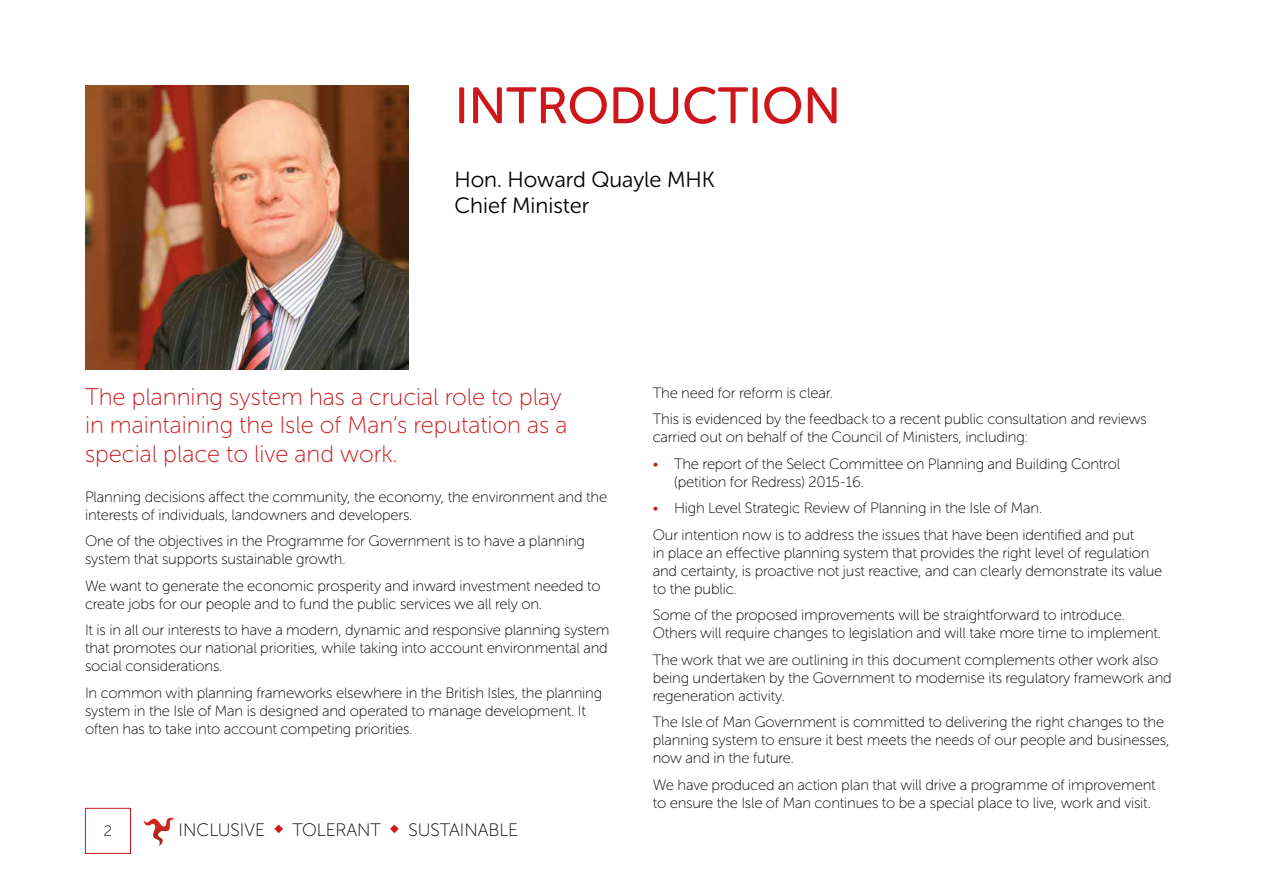
<style>
.page{position:relative;width:1263px;height:893px;background:#fff}
.page>*{position:absolute;margin:0;border:0;box-sizing:border-box;transform-origin:0 0}
.t1{font:51px "Museo Sans Rounded 500";letter-spacing:-.005em;color:#cd171a}
.t2{font:24px/28.8px "Museo Sans Rounded 100";color:#cd171a}
.t3{font:22.05px/26.4px "Museo Sans Rounded 300";color:#000}
.t4{font:18px "Museo Sans Rounded 100";color:#000}
.t5{font:15px/18px "Museo Sans Rounded 100";letter-spacing:-.01em;color:#000}
.s1{color:#cd171a}
</style>
<div class="page">
<div style="left:85px;top:808px;width:46px;height:46px;background:#fff;border:1px solid #cd171a"></div>
<svg style="left:143px;top:818px;width:31px;height:28px"></svg>
<img style="left:85px;top:85px;width:323px;height:285px">
<h1 class="t1" style="left:455px;top:78px;width:388px">INTRODUCTION</h1>
<h3 class="t3" style="left:455px;top:166px;width:262px">Hon. Howard Quayle MHK<br>Chief Minister</h3>
<h2 class="t2" style="left:85px;top:382px;width:484px">The planning system has a crucial role to play in maintaining the Isle of Man’s reputation as a special place to live and work.</h2>
<p class="t5" style="left:85px;top:487px;width:524px">Planning decisions affect the community, the economy, the environment and the interests of individuals, landowners and developers.</p>
<p class="t5" style="left:85px;top:532px;width:501px">One of the objectives in the Programme for Government is to have a planning system that supports sustainable growth.</p>
<p class="t5" style="left:85px;top:576px;width:517px">We want to generate the economic prosperity and inward investment needed to create jobs for our people and to fund the public services we all rely on.</p>
<p class="t5" style="left:85px;top:621px;width:526px;text-align:justify">It is in all our interests to have a modern, dynamic and responsive planning system that promotes our national priorities, while taking into account environmental and social considerations.</p>
<p class="t5" style="left:85px;top:684px;width:519px">In common with planning frameworks elsewhere in the British Isles, the planning system in the Isle of Man is designed and operated to manage development. It often has to take into account competing priorities.</p>
<p class="t5" style="left:104px;top:822px;width:10px">2</p>
<p class="t4" style="left:179px;top:820px;width:341px">INCLUSIVE <sup>◆</sup> TOLERANT <sup>◆</sup> SUSTAINABLE</p>
<p class="t5" style="left:653px;top:380px;width:495px;line-height:26.5px">The need for reform is clear.<br>This is evidenced by the feedback to a recent public consultation and reviews</p>
<p class="t5" style="left:653px;top:428px;width:377px">carried out on behalf of the Council of Ministers, including:</p>
<p class="t5" style="left:674px;top:455px;width:448px;text-indent:-21px"><span class="s1">•</span> The report of the Select Committee on Planning and Building Control (petition for Redress) 2015-16.</p>
<p class="t5" style="left:653px;top:495px;width:483px;line-height:26.5px"><span class="s1">•</span> High Level Strategic Review of Planning in the Isle of Man.<br>Our intention now is to address the issues that have been identified and put</p>
<p class="t5" style="left:653px;top:544px;width:511px">in place an effective planning system that provides the right level of regulation and certainty, is proactive not just reactive, and can clearly demonstrate its value to the public.</p>
<p class="t5" style="left:653px;top:606px;width:510px">Some of the proposed improvements will be straightforward to introduce.<br>Others will require changes to legislation and will take more time to implement.</p>
<p class="t5" style="left:653px;top:651px;width:521px">The work that we are outlining in this document complements other work also being undertaken by the Government to modernise its regulatory framework and regeneration activity.</p>
<p class="t5" style="left:653px;top:713px;width:518px">The Isle of Man Government is committed to delivering the right changes to the planning system to ensure it best meets the needs of our people and businesses, now and in the future.</p>
<p class="t5" style="left:653px;top:776px;width:504px">We have produced an action plan that will drive a programme of improvement to ensure the Isle of Man continues to be a special place to live, work and visit.</p>
</div>
